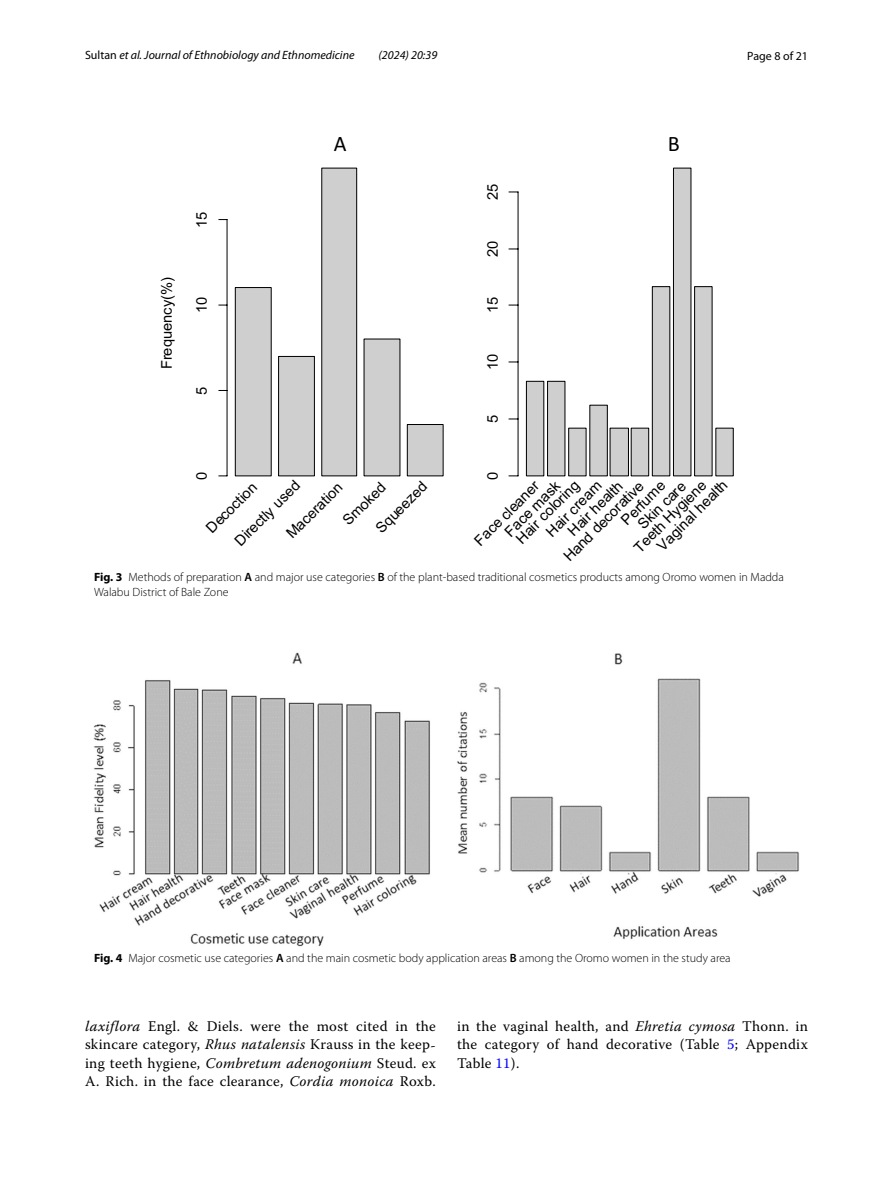
<style>
.page{position:relative;width:893px;height:1187px;background:#fff}
.page>*{position:absolute;margin:0;border:0;box-sizing:border-box;transform-origin:0 0}
.t1{font:22.05px "Calibri";color:#000}
.t2{font:14.7px/18px "Warnock Pro";letter-spacing:.02em;color:#000;text-align:justify}
.t3{font:14.7px/29.2px "Arial";letter-spacing:.005em;color:#000}
.t4{font:300 12px/15px "Myriad Pro";color:#000}
.t5{font:italic 12px "Myriad Pro";color:#000}
.t6{font:12px "Myriad Pro";color:#000}
.s1{font-style:normal}
.s2{font-weight:700}
.s3{font-weight:600}
.s4{font-style:italic}
.s5{color:#00f}
</style>
<div class="page">
<div style="left:235px;top:287px;width:36px;height:189px;background:#cfcfcf"></div>
<div style="left:235px;top:287px;width:37px;height:189px;border:1px solid #000"></div>
<div style="left:279px;top:356px;width:35px;height:120px;background:#cfcfcf"></div>
<div style="left:278px;top:356px;width:37px;height:120px;border:1px solid #000"></div>
<div style="left:322px;top:168px;width:35px;height:308px;background:#cfcfcf"></div>
<div style="left:321px;top:168px;width:36px;height:308px;border:1px solid #000"></div>
<div style="left:364px;top:339px;width:36px;height:137px;background:#cfcfcf"></div>
<div style="left:407px;top:424px;width:36px;height:52px;background:#cfcfcf"></div>
<div style="left:407px;top:424px;width:37px;height:52px;border:1px solid #000"></div>
<hr style="left:227px;top:219px;width:1px;height:257px;background:#000">
<div style="left:674px;top:168px;width:17px;height:308px;background:#cfcfcf"></div>
<div style="left:673px;top:168px;width:18px;height:308px;border:1px solid #000"></div>
<svg style="left:508px;top:191px;width:226px;height:286px"></svg>
<img style="left:94px;top:652px;width:705px;height:294px">
<p class="t5" style="left:85px;top:48px;width:271px"><span class="s1">Sultan</span> et al. Journal of Ethnobiology and Ethnomedicine</p>
<p class="t5" style="left:379px;top:48px;width:60px">(2024) 20:39</p>
<p class="t6" style="left:747px;top:48px;width:62px">Page 8 of 21</p>
<h1 class="t1" style="left:334px;top:130px;width:14px">A</h1>
<h1 class="t1" style="left:668px;top:130px;width:14px">B</h1>
<p class="t3" style="left:152px;top:369px;width:94px;rotate:-90deg">Frequency(%)</p>
<p class="t3" style="left:187px;top:228px;width:18px;rotate:-90deg">15</p>
<p class="t3" style="left:187px;top:313px;width:18px;rotate:-90deg">10</p>
<p class="t3" style="left:187px;top:394px;width:10px;rotate:-90deg">5</p>
<p class="t3" style="left:187px;top:480px;width:10px;rotate:-90deg">0</p>
<p class="t3" style="left:206px;top:512px;width:87px;text-indent:-11px;rotate:-45deg">Decoction<br>Directly used</p>
<p class="t3" style="left:368px;top:520px;width:68px;rotate:-45deg">Squeezed</p>
<p class="t3" style="left:313px;top:490px;width:56px;line-height:30.6px;text-indent:-49px;rotate:-45deg">Maceration<br>Smoked</p>
<p class="t3" style="left:478px;top:200px;width:18px;rotate:-90deg">25</p>
<p class="t3" style="left:478px;top:257px;width:18px;rotate:-90deg">20</p>
<p class="t3" style="left:478px;top:313px;width:18px;rotate:-90deg">15</p>
<p class="t3" style="left:478px;top:370px;width:18px;rotate:-90deg">10</p>
<p class="t3" style="left:478px;top:423px;width:10px;rotate:-90deg">5</p>
<p class="t3" style="left:478px;top:480px;width:10px;rotate:-90deg">0</p>
<p class="t3" style="left:649px;top:538px;width:94px;rotate:-45deg">Vaginal health</p>
<p class="t3" style="left:491px;top:518px;width:73px;line-height:15px;text-indent:-28px;rotate:-45deg">Face cleaner<br>Face mask</p>
<p class="t3" style="left:560px;top:523px;width:72px;rotate:-45deg">Hair health</p>
<p class="t3" style="left:626px;top:539px;width:97px;rotate:-45deg">Teeth Hygiene</p>
<p class="t3" style="left:531px;top:517px;width:73px;line-height:16.4px;text-indent:-26px;rotate:-45deg">Hair coloring<br>Hair cream</p>
<p class="t3" style="left:613px;top:512px;width:57px;rotate:-45deg">Perfume</p>
<p class="t3" style="left:556px;top:548px;width:108px;rotate:-45deg">Hand decorative</p>
<p class="t3" style="left:630px;top:516px;width:63px;rotate:-45deg">Skin care</p>
<p class="t4" style="left:94px;top:569px;width:691px"><span class="s2">Fig. 3</span> Methods of preparation <span class="s3">A</span> and major use categories <span class="s3">B</span> of the plant-based traditional cosmetics products among Oromo women in Madda<br>Walabu District of Bale Zone</p>
<p class="t4" style="left:94px;top:950px;width:638px"><span class="s2">Fig. 4</span> Major cosmetic use categories <span class="s3">A</span> and the main cosmetic body application areas <span class="s3">B</span> among the Oromo women in the study area</p>
<p class="t2" style="left:85px;top:1017px;width:352px"><span class="s4">laxiflora</span> Engl. &amp; Diels. were the most cited in the skincare category, <span class="s4">Rhus natalensis</span> Krauss in the keep&shy;ing teeth hygiene, <span class="s4">Combretum adenogonium</span> Steud. ex A. Rich. in the face clearance, <span class="s4">Cordia monoica</span> Roxb.</p>
<p class="t2" style="left:457px;top:1017px;width:352px">in the vaginal health, and <span class="s4">Ehretia cymosa</span> Thonn. in the category of hand decorative (Table <span class="s5">5</span>; Appendix Table <span class="s5">11</span>).</p>
</div>
